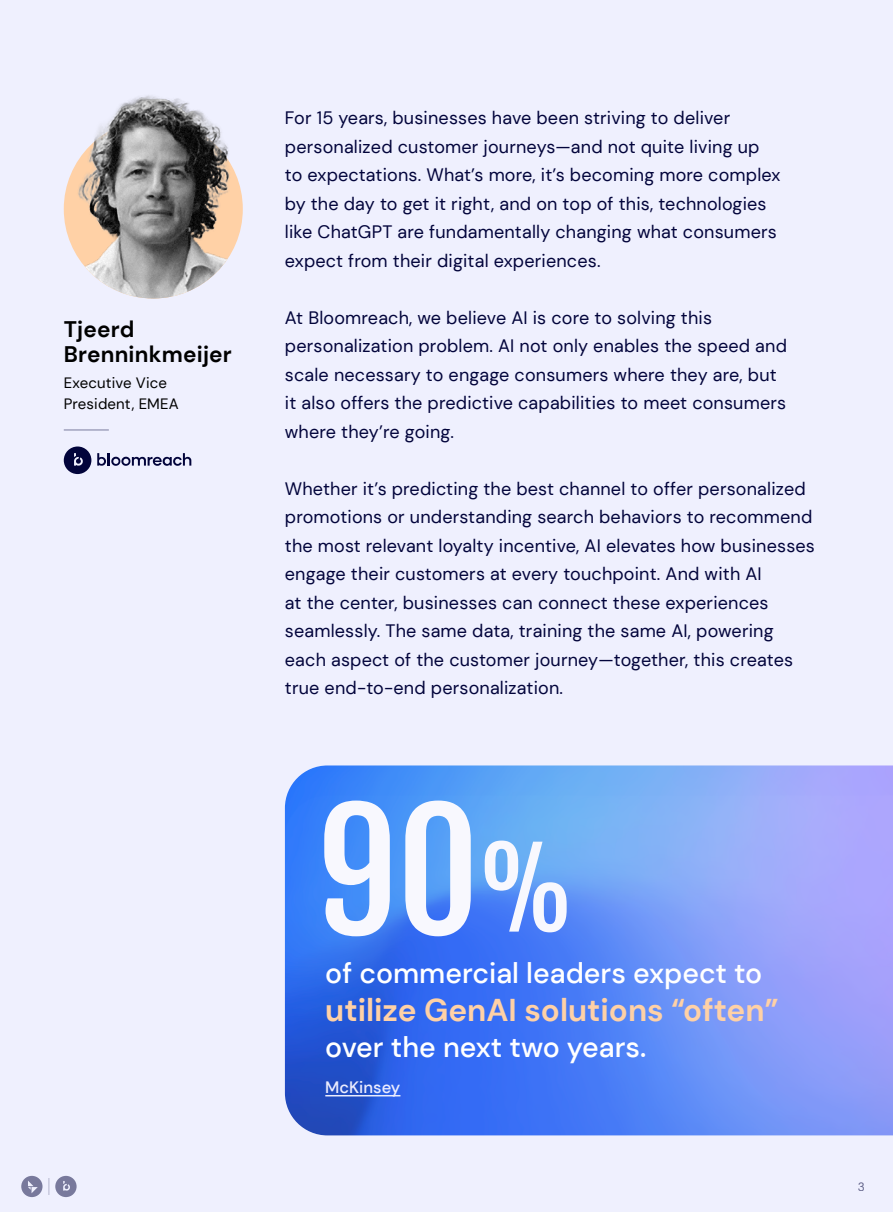
<style>
.page{position:relative;width:893px;height:1212px;background:#eff0fe}
.page>*{position:absolute;margin:0;border:0;box-sizing:border-box;transform-origin:0 0}
.t1{font:159.9px "Fjalla One";color:#f8f8fe}
.t2{font:700 31.5px "DM Sans";color:#ffd1a6}
.t3{font:500 28.5px "DM Sans";color:#fff}
.t4{font:700 22.5px/24.8px "DM Sans";letter-spacing:.01em;color:#000}
.t5{font:18px/28.5px "DM Sans";letter-spacing:.01em;color:#02043b}
.t6{font:500 16.5px "DM Sans";color:#ebecfe}
.t7{font:15px/21.8px "DM Sans";letter-spacing:.01em;color:#000}
.t8{font:12px "DM Sans";color:#02043b}
.s1{font-size:106.65px}
</style>
<div class="page">
<img style="left:285px;top:765px;width:608px;height:370px">
<hr style="left:64px;top:430px;width:45px;height:1px;background:#02043b">
<img style="left:65px;top:220px;width:177px;height:78px">
<img style="left:65px;top:95px;width:178px;height:125px">
<svg style="left:97px;top:453px;width:94px;height:13px"></svg>
<svg style="left:64px;top:446px;width:27px;height:28px"></svg>
<svg style="left:49px;top:1178px;width:1px;height:17px"></svg>
<svg style="left:21px;top:1175px;width:22px;height:23px"></svg>
<svg style="left:55px;top:1175px;width:22px;height:23px"></svg>
<svg style="left:323px;top:1078px;width:82px;height:21px;background:#315ed3"></svg>
<p class="t4" style="left:64px;top:317px;width:170px">Tjeerd<br>Brenninkmeijer</p>
<p class="t7" style="left:64px;top:371px;width:116px">Executive Vice<br>President, EMEA</p>
<p class="t5" style="left:285px;top:104px;width:497px">For 15 years, businesses have been striving to deliver personalized customer journeys—and not quite living up to expectations. What’s more, it’s becoming more complex by the day to get it right, and on top of this, technologies like ChatGPT are fundamentally changing what consumers expect from their digital experiences.</p>
<p class="t5" style="left:285px;top:303px;width:504px">At Bloomreach, we believe AI is core to solving this personalization problem. AI not only enables the speed and scale necessary to engage consumers where they are, but it also offers the predictive capabilities to meet consumers where they’re going.</p>
<p class="t5" style="left:285px;top:474px;width:532px">Whether it’s predicting the best channel to offer personalized promotions or understanding search behaviors to recommend the most relevant loyalty incentive, AI elevates how businesses engage their customers at every touchpoint. And with AI<br>at the center, businesses can connect these experiences seamlessly. The same data, training the same AI, powering each aspect of the customer journey—together, this creates true end-to-end personalization.</p>
<p class="t1" style="left:318px;top:774px;width:259px">90<span class="s1">%</span></p>
<p class="t3" style="left:325px;top:955px;width:438px">of commercial leaders expect to</p>
<p class="t2" style="left:325px;top:990px;width:455px">utilize GenAI solutions “often”</p>
<p class="t3" style="left:325px;top:1029px;width:322px">over the next two years.</p>
<p class="t6" style="left:325px;top:1077px;width:77px">McKinsey</p>
<p class="t8" style="left:857px;top:1179px;width:9px">3</p>
</div>
